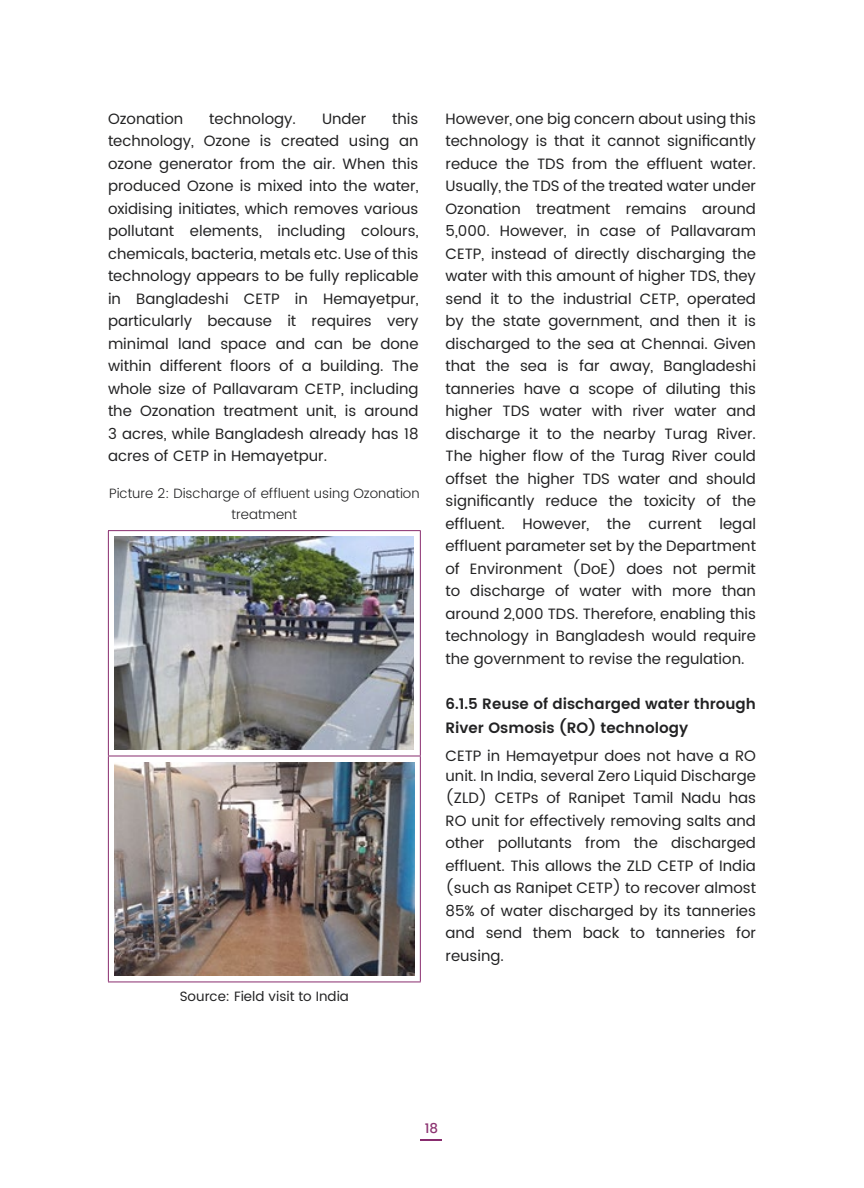
<style>
.page{position:relative;width:864px;height:1188px;background:#fff}
.page>*{position:absolute;margin:0;border:0;box-sizing:border-box;transform-origin:0 0}
.t1{font:15px/22.5px "Poppins";color:#222223;text-align:justify}
.t2{font:600 15px/24px "Poppins";color:#222223}
.t3{font:300 13.5px/21px "Poppins";color:#222223;text-align:center}
.t4{font:13.5px "Poppins";color:#222223}
.t5{font:500 13.5px "Poppins";color:#8c3471}
</style>
<div class="page">
<svg style="left:421px;top:1139px;width:21px;height:1px"></svg>
<hr style="left:108px;top:530px;width:313px;height:1px;background:#882c6e">
<hr style="left:108px;top:531px;width:1px;height:225px;background:#882c6e">
<hr style="left:420px;top:531px;width:1px;height:225px;background:#882c6e">
<hr style="left:108px;top:756px;width:313px;height:1px;background:#882c6e">
<hr style="left:108px;top:756px;width:1px;height:226px;background:#882c6e">
<hr style="left:420px;top:756px;width:1px;height:226px;background:#882c6e">
<hr style="left:108px;top:982px;width:313px;height:1px;background:#882c6e">
<img style="left:114px;top:537px;width:300px;height:213px">
<img style="left:114px;top:762px;width:300px;height:214px">
<p class="t1" style="left:108px;top:108px;width:312px;text-indent:284px">this technology, Ozone is created using an ozone generator from the air. When this produced Ozone is mixed into the water, oxidising initiates, which removes various pollutant elements, including colours, chemicals, bacteria, metals etc. Use of this technology appears to be fully replicable in Bangladeshi CETP in Hemayetpur, particularly because it requires very minimal land space and can be done within different floors of a building. The whole size of Pallavaram CETP, including the Ozonation treatment unit, is around 3 acres, while Bangladesh already has 18 acres of CETP in Hemayetpur.</p>
<p class="t1" style="left:446px;top:108px;width:312px">However, one big concern about using this technology is that it cannot significantly reduce the TDS from the effluent water.<br>Usually, the TDS of the treated water under Ozonation treatment remains around 5,000. However, in case of Pallavaram CETP, instead of directly discharging the water with this amount of higher TDS, they send it to the industrial CETP, operated by the state government, and then it is discharged to the sea at Chennai. Given that the sea is far away, Bangladeshi tanneries have a scope of diluting this higher TDS water with river water and discharge it to the nearby Turag River.<br>The higher flow of the Turag River could offset the higher TDS water and should significantly reduce the toxicity of the effluent. However, the current legal effluent parameter set by the Department of Environment (DoE) does not permit to discharge of water with more than around 2,000 TDS. Therefore, enabling this technology in Bangladesh would require the government to revise the regulation.</p>
<p class="t2" style="left:446px;top:693px;width:312px">6.1.5 Reuse of discharged water through<br>River Osmosis (RO) technology</p>
<p class="t1" style="left:446px;top:747px;width:312px;line-height:19.5px">CETP in Hemayetpur does not have a RO unit. In India, several Zero Liquid Discharge</p>
<p class="t1" style="left:446px;top:787px;width:312px">(ZLD) CETPs of Ranipet Tamil Nadu has RO unit for effectively removing salts and other pollutants from the discharged effluent. This allows the ZLD CETP of India (such as Ranipet CETP) to recover almost 85% of water discharged by its tanneries and send them back to tanneries for reusing.</p>
<p class="t1" style="left:108px;top:108px;width:77px">Ozonation</p>
<p class="t1" style="left:209px;top:108px;width:88px">technology.</p>
<p class="t1" style="left:322px;top:108px;width:46px">Under</p>
<p class="t3" style="left:109px;top:483px;width:312px">Picture 2: Discharge of effluent using Ozonation treatment</p>
<p class="t4" style="left:180px;top:986px;width:171px">Source: Field visit to India</p>
<p class="t5" style="left:425px;top:1118px;width:15px">18</p>
</div>
